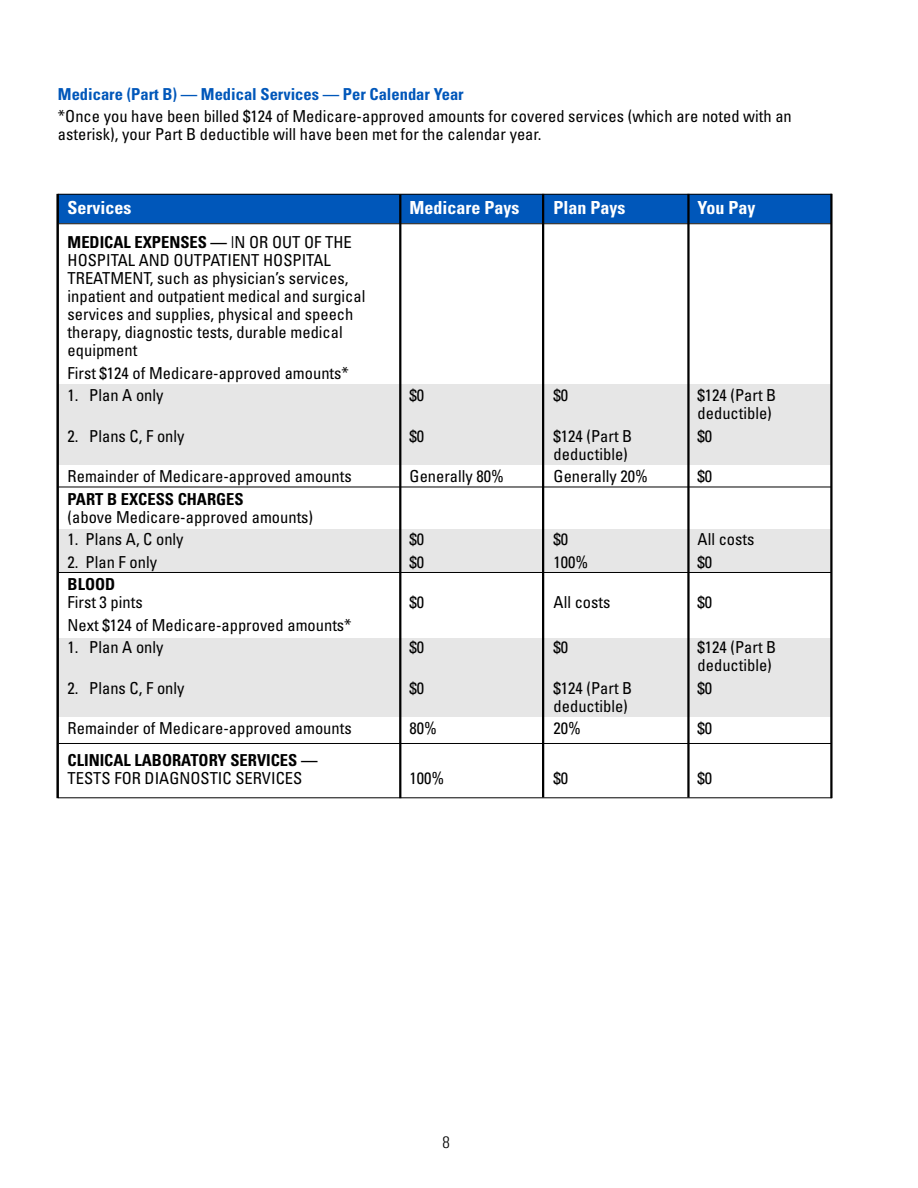
<style>
.page{position:relative;width:918px;height:1188px;background:#fff}
.page>*{position:absolute;margin:0;border:0;box-sizing:border-box;transform-origin:0 0}
.t1{font:700 condensed 18px "Univers";color:#fff}
.t2{font:condensed 16.5px/18px "Univers";color:#000}
.t3{font:700 condensed 16.5px "Univers";color:#000}
.t4{font:700 condensed 16.5px "Univers";color:#0057ba}
.t5{font:300 condensed 16.5px "Univers";color:#000}
.s1{font-weight:700}
.s2{font-weight:300}
</style>
<div class="page">
<div style="left:58px;top:194px;width:773px;height:29px;background:#0057ba"></div>
<div style="left:58px;top:384px;width:773px;height:81px;background:#e6e6e6"></div>
<div style="left:58px;top:529px;width:773px;height:44px;background:#e6e6e6"></div>
<div style="left:58px;top:638px;width:773px;height:78px;background:#e6e6e6"></div>
<hr style="left:59px;top:223px;width:772px;height:1px;background:#000">
<hr style="left:59px;top:487px;width:772px;height:1px;background:#000">
<hr style="left:59px;top:572px;width:772px;height:1px;background:#000">
<hr style="left:59px;top:743px;width:772px;height:1px;background:#000">
<hr style="left:399px;top:194px;width:2px;height:604px;background:#000">
<hr style="left:687px;top:194px;width:3px;height:603px;background:#000">
<hr style="left:542px;top:194px;width:2px;height:603px;background:#000">
<hr style="left:830px;top:194px;width:3px;height:604px;background:#000">
<hr style="left:56px;top:194px;width:3px;height:604px;background:#000">
<p class="t4" style="left:58px;top:88px;width:407px">Medicare (Part B) — Medical Services — Per Calendar Year</p>
<p class="t2" style="left:58px;top:109px;width:735px">*Once you have been billed $124 of Medicare-approved amounts for covered services (which are noted with an asterisk), your Part B deductible will have been met for the calendar year.</p>
<p class="t1" style="left:68px;top:201px;width:65px">Services</p>
<p class="t1" style="left:410px;top:201px;width:111px">Medicare Pays</p>
<p class="t1" style="left:554px;top:201px;width:73px">Plan Pays</p>
<p class="t1" style="left:698px;top:201px;width:59px">You Pay</p>
<p class="t2" style="left:68px;top:235px;width:299px"><span class="s1">MEDICAL EXPENSES —</span> <span class="s2">I</span>N OR OUT OF THE HOSPITAL AND OUTPATIENT HOSPITAL TREATMENT, such as physician’s services, inpatient and outpatient medical and surgical services and supplies, physical and speech therapy, diagnostic tests, durable medical equipment</p>
<p class="t2" style="left:68px;top:365px;width:283px">First $124 of Medicare-approved amounts*</p>
<p class="t2" style="left:68px;top:388px;width:97px">1. Plan A only</p>
<p class="t2" style="left:410px;top:388px;width:16px">$0</p>
<p class="t2" style="left:554px;top:388px;width:16px">$0</p>
<p class="t2" style="left:698px;top:388px;width:80px">$124 (Part B deductible)</p>
<p class="t2" style="left:68px;top:428px;width:118px">2. Plans C, F only</p>
<p class="t2" style="left:410px;top:428px;width:16px">$0</p>
<p class="t2" style="left:554px;top:428px;width:80px">$124 (Part B</p>
<p class="t2" style="left:698px;top:428px;width:16px">$0</p>
<p class="t2" style="left:554px;top:446px;width:76px">deductible)</p>
<p class="t2" style="left:68px;top:469px;width:286px">Remainder of Medicare-approved amounts</p>
<p class="t2" style="left:410px;top:469px;width:96px">Generally 80%</p>
<p class="t2" style="left:554px;top:469px;width:96px">Generally 20%</p>
<p class="t2" style="left:698px;top:469px;width:16px">$0</p>
<p class="t3" style="left:68px;top:493px;width:178px">PART B EXCESS CHARGES</p>
<p class="t2" style="left:68px;top:509px;width:247px">(above Medicare-approved amounts)</p>
<p class="t2" style="left:68px;top:532px;width:118px">1. Plans A, C only</p>
<p class="t2" style="left:410px;top:532px;width:16px">$0</p>
<p class="t2" style="left:554px;top:532px;width:16px">$0</p>
<p class="t2" style="left:698px;top:532px;width:58px">All costs</p>
<p class="t2" style="left:68px;top:554px;width:91px">2. Plan F only</p>
<p class="t2" style="left:410px;top:554px;width:16px">$0</p>
<p class="t2" style="left:554px;top:554px;width:36px">100%</p>
<p class="t2" style="left:698px;top:554px;width:16px">$0</p>
<p class="t3" style="left:68px;top:578px;width:49px">BLOOD</p>
<p class="t2" style="left:68px;top:595px;width:77px">First 3 pints</p>
<p class="t2" style="left:410px;top:595px;width:16px">$0</p>
<p class="t2" style="left:554px;top:595px;width:58px">All costs</p>
<p class="t2" style="left:698px;top:595px;width:16px">$0</p>
<p class="t2" style="left:68px;top:617px;width:286px">Next $124 of Medicare-approved amounts*</p>
<p class="t2" style="left:68px;top:640px;width:97px">1. Plan A only</p>
<p class="t2" style="left:410px;top:640px;width:16px">$0</p>
<p class="t2" style="left:554px;top:640px;width:16px">$0</p>
<p class="t2" style="left:698px;top:640px;width:80px">$124 (Part B deductible)</p>
<p class="t2" style="left:68px;top:680px;width:118px">2. Plans C, F only</p>
<p class="t2" style="left:410px;top:680px;width:16px">$0</p>
<p class="t2" style="left:554px;top:680px;width:80px">$124 (Part B</p>
<p class="t2" style="left:698px;top:680px;width:16px">$0</p>
<p class="t2" style="left:554px;top:698px;width:76px">deductible)</p>
<p class="t2" style="left:68px;top:721px;width:286px">Remainder of Medicare-approved amounts</p>
<p class="t2" style="left:410px;top:721px;width:29px">80%</p>
<p class="t2" style="left:554px;top:721px;width:29px">20%</p>
<p class="t2" style="left:698px;top:721px;width:16px">$0</p>
<p class="t3" style="left:68px;top:754px;width:251px">CLINICAL LABORATORY SERVICES —</p>
<p class="t2" style="left:68px;top:770px;width:236px">TESTS FOR DIAGNOSTIC SERVICES</p>
<p class="t2" style="left:410px;top:770px;width:36px">100%</p>
<p class="t2" style="left:554px;top:770px;width:16px">$0</p>
<p class="t2" style="left:698px;top:770px;width:16px">$0</p>
<p class="t5" style="left:443px;top:1137px;width:9px">8</p>
</div>
